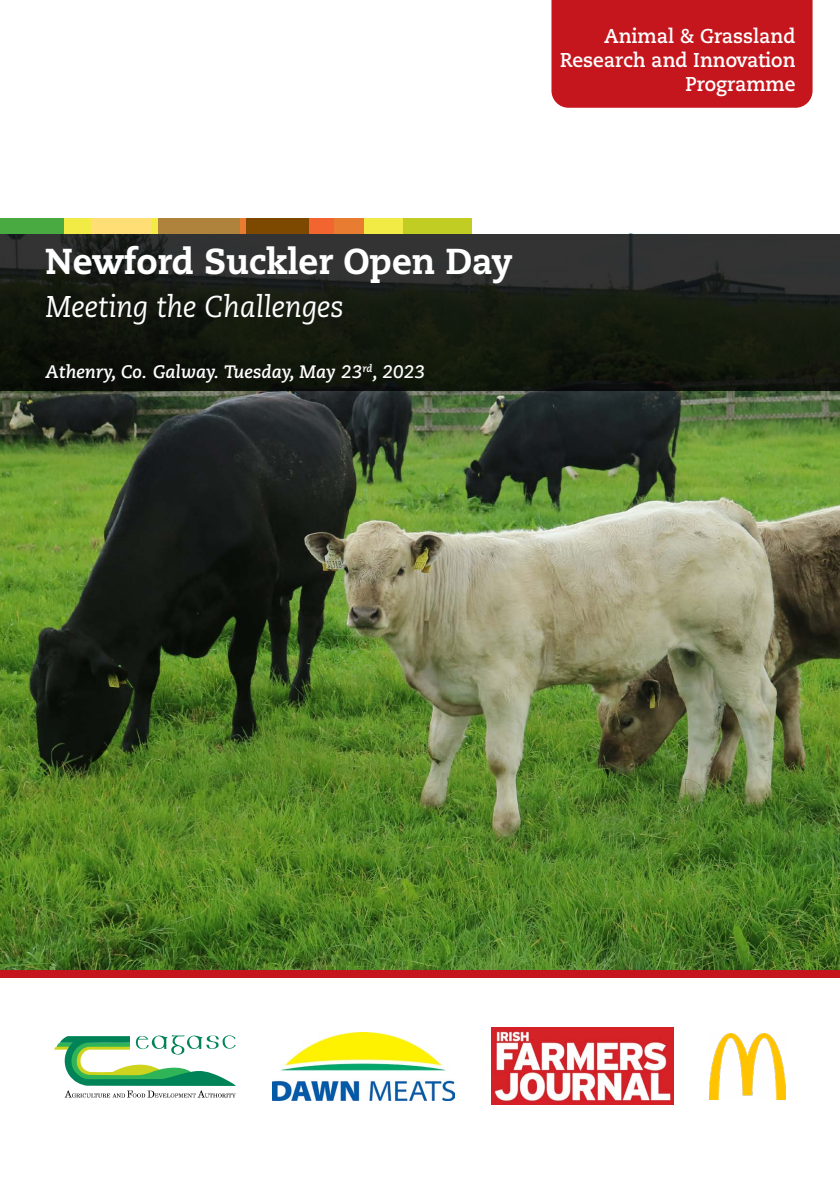
<style>
.page{position:relative;width:840px;height:1191px;background:#fff}
.page>*{position:absolute;margin:0;border:0;box-sizing:border-box;transform-origin:0 0}
.Heading__H1__cover{font:800 36px "Caecilia LT Std";color:#fff;scale:.96 1}
.Heading__H1__cover-2{font:italic 30px "Caecilia LT Std";color:#fff;scale:.96 1}
.t1{font:700 20px/24px "Caecilia LT Std";color:#fff;text-align:right;scale:.96 1}
.t2{font:italic 700 18px "Caecilia LT Std";color:#fff}
</style>
<div class="page">
<img style="left:0;top:390px;width:839px;height:580px">
<div style="left:0;top:218px;width:64px;height:16px;background:#49aa42"></div>
<div style="left:91px;top:218px;width:61px;height:16px;background:#ffde75"></div>
<div style="left:64px;top:218px;width:27px;height:16px;background:#f2eb46"></div>
<div style="left:158px;top:218px;width:82px;height:16px;background:#af833b"></div>
<div style="left:152px;top:218px;width:6px;height:16px;background:#f2eb46"></div>
<div style="left:245px;top:218px;width:64px;height:16px;background:#7d4800"></div>
<div style="left:240px;top:218px;width:5px;height:16px;background:#e87c30"></div>
<div style="left:333px;top:218px;width:31px;height:16px;background:#e87c30"></div>
<div style="left:309px;top:218px;width:24px;height:16px;background:#f26531"></div>
<div style="left:402px;top:218px;width:69px;height:16px;background:#c2cd23"></div>
<div style="left:363px;top:218px;width:39px;height:16px;background:#f2eb46"></div>
<svg style="left:0;top:234px;width:839px;height:156px;fill:#161c10"></svg>
<div style="left:551px;top:0;width:261px;height:108px;background:#c4161c"></div>
<div style="left:0;top:970px;width:839px;height:8px;background:#c4161c"></div>
<img style="left:709px;top:1033px;width:76px;height:66px">
<img style="left:491px;top:1028px;width:181px;height:76px">
<img style="left:273px;top:1032px;width:181px;height:68px">
<svg style="left:54px;top:1034px;width:182px;height:63px"></svg>
<p class="t1" style="left:559px;top:24px;width:246px">Animal &amp; Grassland<br>Research and Innovation<br>Programme</p>
<h1 class="Heading__H1__cover" style="left:45px;top:239px;width:488px">Newford Suckler Open Day</h1>
<h1 class="Heading__H1__cover-2" style="left:45px;top:290px;width:312px">Meeting the Challenges</h1>
<p class="t2" style="left:45px;top:361px;width:381px">Athenry, Co. Galway. Tuesday, May 23<sup>rd</sup>, 2023</p>
</div>
